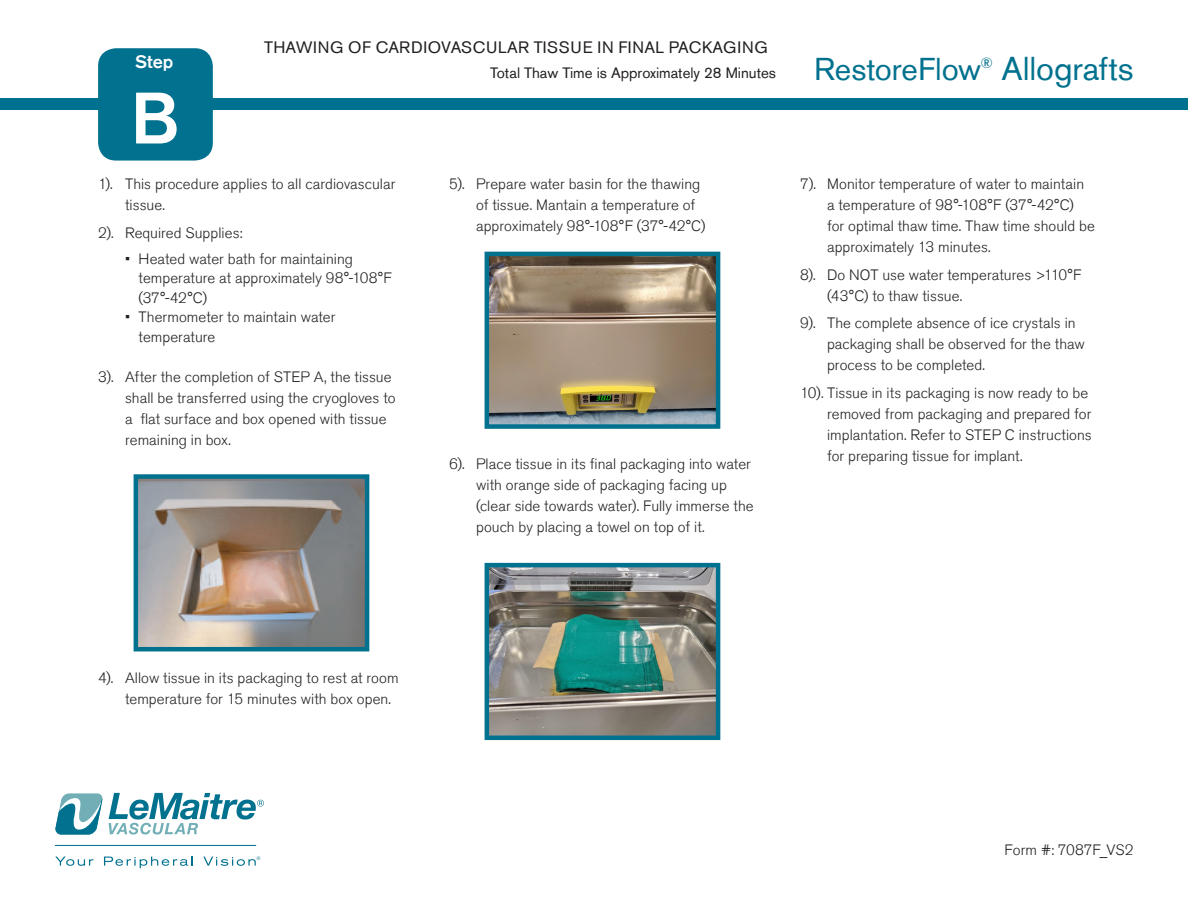
<style>
.page{position:relative;width:1188px;height:918px;background:#fff}
.page>*{position:absolute;margin:0;border:0;box-sizing:border-box;transform-origin:0 0}
.Disease_List{font:500 72px "Akzidenz Grotesk Std";color:#fff}
.Titles{font:31.5px "Akzidenz Grotesk Std";letter-spacing:-.005em;color:#00718e}
.Box_Text{font:500 18px "Akzidenz Grotesk Std";color:#fff}
.FC_Tagline{font:16.5px "Akzidenz Grotesk Std";letter-spacing:.035em;color:#231f20}
.Page_Footer{font:300 15px/21px "Akzidenz Grotesk Std";letter-spacing:.005em;color:#231f20}
.FC_SubTagline{font:15px "Akzidenz Grotesk Std";color:#231f20}
.s1{font-size:33px}
</style>
<div class="page">
<div style="left:0;top:99px;width:1188px;height:11px;background:#00718e"></div>
<hr style="left:55px;top:845px;width:201px;height:1px;background:#00718e">
<svg style="left:55px;top:793px;width:48px;height:42px"></svg>
<svg style="left:109px;top:793px;width:155px;height:42px"></svg>
<svg style="left:55px;top:857px;width:38px;height:9px"></svg>
<svg style="left:104px;top:857px;width:89px;height:11px"></svg>
<svg style="left:203px;top:856px;width:57px;height:10px"></svg>
<div style="left:98px;top:48px;width:115px;height:113px;background:#00718e;border-radius:18px"></div>
<img style="left:490px;top:257px;width:225px;height:167px">
<div style="left:485px;top:252px;width:235px;height:177px;border:4px solid #00718e"></div>
<img style="left:139px;top:479px;width:225px;height:167px">
<div style="left:134px;top:474px;width:235px;height:177px;border:4px solid #00718e"></div>
<img style="left:490px;top:568px;width:225px;height:167px">
<div style="left:485px;top:563px;width:235px;height:177px;border:4px solid #00718e"></div>
<p class="Box_Text" style="left:135px;top:51px;width:40px">Step</p>
<p class="Disease_List" style="left:130px;top:74px;width:51px">B</p>
<p class="FC_Tagline" style="left:264px;top:38px;width:505px">THAWING OF CARDIOVASCULAR TISSUE IN FINAL PACKAGING</p>
<p class="FC_SubTagline" style="left:490px;top:64px;width:288px">Total Thaw Time is Approximately 28 Minutes</p>
<p class="Page_Footer" style="left:125px;top:174px;width:272px;text-indent:-27px">1). This procedure applies to all cardiovascular tissue.</p>
<p class="Page_Footer" style="left:98px;top:222px;width:146px">2). Required Supplies:</p>
<p class="Page_Footer" style="left:139px;top:249px;width:255px;line-height:19.5px;text-indent:-14px">• Heated water bath for maintaining temperature at approximately 98°-108°F (37°-42°C)</p>
<p class="Page_Footer" style="left:139px;top:308px;width:198px;line-height:19.5px;text-indent:-14px">• Thermometer to maintain water temperature</p>
<p class="Page_Footer" style="left:125px;top:367px;width:272px;text-indent:-27px">3). After the completion of STEP A, the tissue shall be transferred using the cryogloves to a flat surface and box opened with tissue remaining in box.</p>
<p class="Page_Footer" style="left:476px;top:174px;width:231px;text-indent:-27px">5). Prepare water basin for the thawing of tissue. Mantain a temperature of approximately 98°-108°F (37°-42°C)</p>
<p class="Page_Footer" style="left:476px;top:453px;width:279px;text-indent:-27px">6). Place tissue in its final packaging into water with orange side of packaging facing up (clear side towards water). Fully immerse the pouch by placing a towel on top of it.</p>
<p class="Titles" style="left:814px;top:50px;width:321px">RestoreFlow<sup>®</sup> <span class="s1">Allografts</span></p>
<p class="Page_Footer" style="left:827px;top:174px;width:269px;text-indent:-27px">7). Monitor temperature of water to maintain a temperature of 98°-108°F (37°-42°C)<br>for optimal thaw time. Thaw time should be approximately 13 minutes.</p>
<p class="Page_Footer" style="left:827px;top:264px;width:256px;text-indent:-27px">8). Do NOT use water temperatures &gt;110°F (43°C) to thaw tissue.</p>
<p class="Page_Footer" style="left:827px;top:313px;width:259px;text-indent:-27px">9). The complete absence of ice crystals in packaging shall be observed for the thaw process to be completed.</p>
<p class="Page_Footer" style="left:827px;top:383px;width:266px;text-indent:-27px">10). Tissue in its packaging is now ready to be removed from packaging and prepared for implantation. Refer to STEP C instructions for preparing tissue for implant.</p>
<p class="Page_Footer" style="left:125px;top:668px;width:275px;text-indent:-27px">4). Allow tissue in its packaging to rest at room temperature for 15 minutes with box open.</p>
<p class="Page_Footer" style="left:1005px;top:840px;width:130px">Form #: 7087F_VS2</p>
</div>
